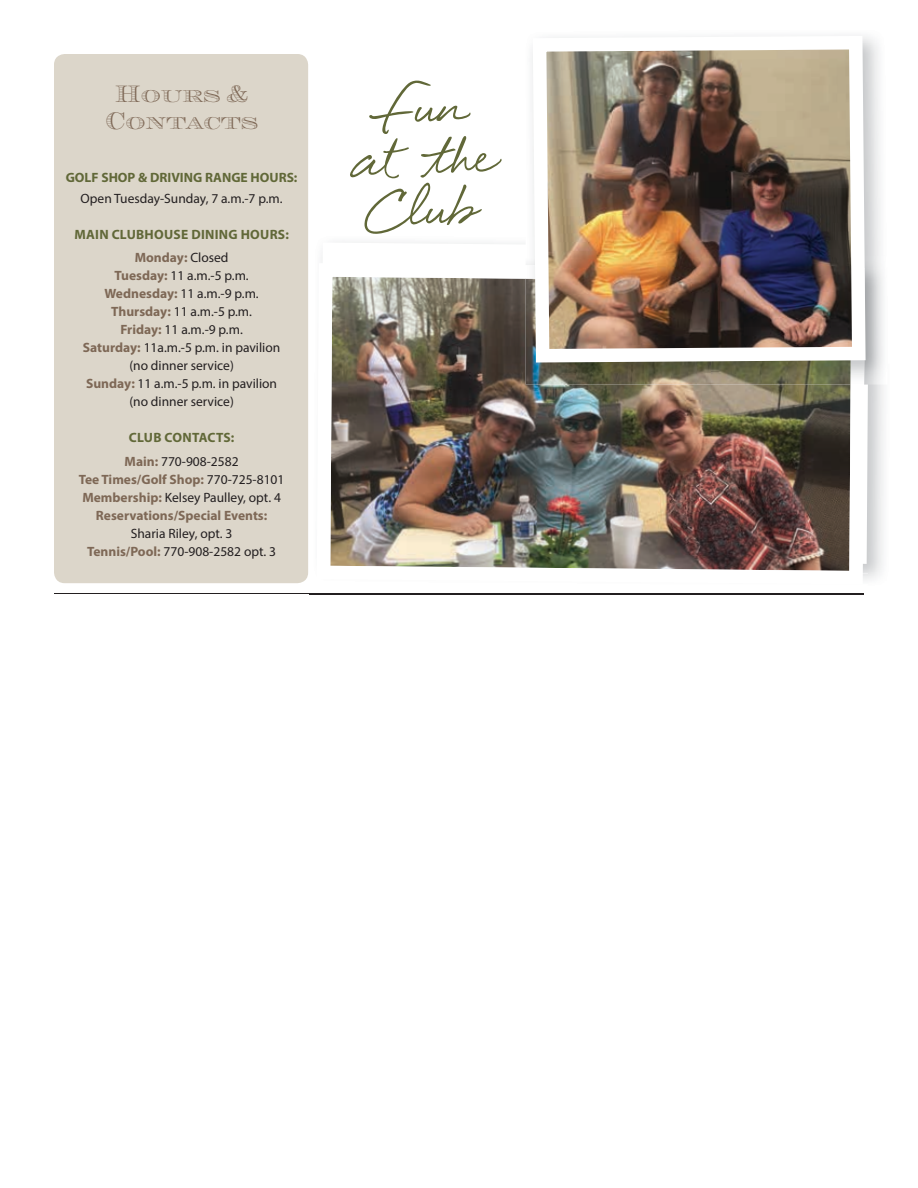
<style>
.page{position:relative;width:918px;height:1188px;background:#fff}
.page>*{position:absolute;margin:0;border:0;box-sizing:border-box;transform-origin:0 0}
.t1{font:96px "Eye Catching Pro";color:#616838}
.t2{font:24px/27px "Engravers DT Shaded";color:#7e6856;text-align:center}
.t3{font:13.5px/18px "Myriad Pro";color:#231f20;text-align:center}
.t4{font:700 13.5px/18px "Myriad Pro";color:#7e6856;text-align:center}
.t5{font:700 13.5px/23.4px "Myriad Pro";color:#616838;text-align:center}
.t6{font:700 13.5px/23.4px "Myriad Pro";letter-spacing:.02em;color:#616838;text-align:center}
.s1{color:#7e6856}
.s2{font-weight:400;color:#231f20}
.s3{font-weight:700;color:#7e6856}
</style>
<div class="page">
<hr style="left:54px;top:594px;width:810px;height:1px;background:#231f20">
<div style="left:54px;top:54px;width:254px;height:529px;background:#dcd6ca;border-radius:11px"></div>
<img style="left:321px;top:242px;width:563px;height:338px">
<img style="left:321px;top:263px;width:544px;height:317px">
<img style="left:526px;top:36px;width:358px;height:220px">
<img style="left:526px;top:256px;width:358px;height:129px">
<img style="left:526px;top:265px;width:339px;height:120px">
<img style="left:533px;top:36px;width:333px;height:327px">
<h2 class="t2" style="left:105px;top:80px;width:154px">Hours &amp;<br>Contacts</h2>
<p class="t5" style="left:66px;top:166px;width:233px">GOLF SHOP &amp; DRIVING RANGE HOURS:</p>
<p class="t3" style="left:81px;top:189px;width:204px">Open Tuesday-Sunday, 7 a.m.-7 p.m.</p>
<p class="t6" style="left:74px;top:222px;width:216px">MAIN CLUBHOUSE DINING HOURS:<br><span class="s1">Monday:</span> <span class="s2">Closed</span></p>
<p class="t3" style="left:83px;top:267px;width:199px"><span class="s3">Tuesday:</span> 11 a.m.-5 p.m.<br><span class="s3">Wednesday:</span> 11 a.m.-9 p.m.<br><span class="s3">Thursday:</span> 11 a.m.-5 p.m.<br><span class="s3">Friday:</span> 11 a.m.-9 p.m.<br><span class="s3">Saturday:</span> 11a.m.-5 p.m. in pavilion (no dinner service)<br><span class="s3">Sunday:</span> 11 a.m.-5 p.m. in pavilion (no dinner service)</p>
<p class="t5" style="left:125px;top:426px;width:116px">CLUB CONTACTS:<br><span class="s1">Main:</span> <span class="s2">770-908-2582</span></p>
<p class="t4" style="left:79px;top:470px;width:207px">Tee Times/Golf Shop: <span class="s2">770-725-8101<br></span>Membership: <span class="s2">Kelsey Paulley, opt. 4<br></span>Reservations/Special Events:</p>
<p class="t3" style="left:87px;top:524px;width:191px">Sharia Riley, opt. 3<br><span class="s3">Tennis/Pool:</span> 770-908-2582 opt. 3</p>
<h1 class="t1" style="left:347px;top:122px;width:143px;rotate:-2deg">at t he</h1>
<h1 class="t1" style="left:368px;top:172px;width:106px;rotate:-2deg">Club</h1>
</div>
